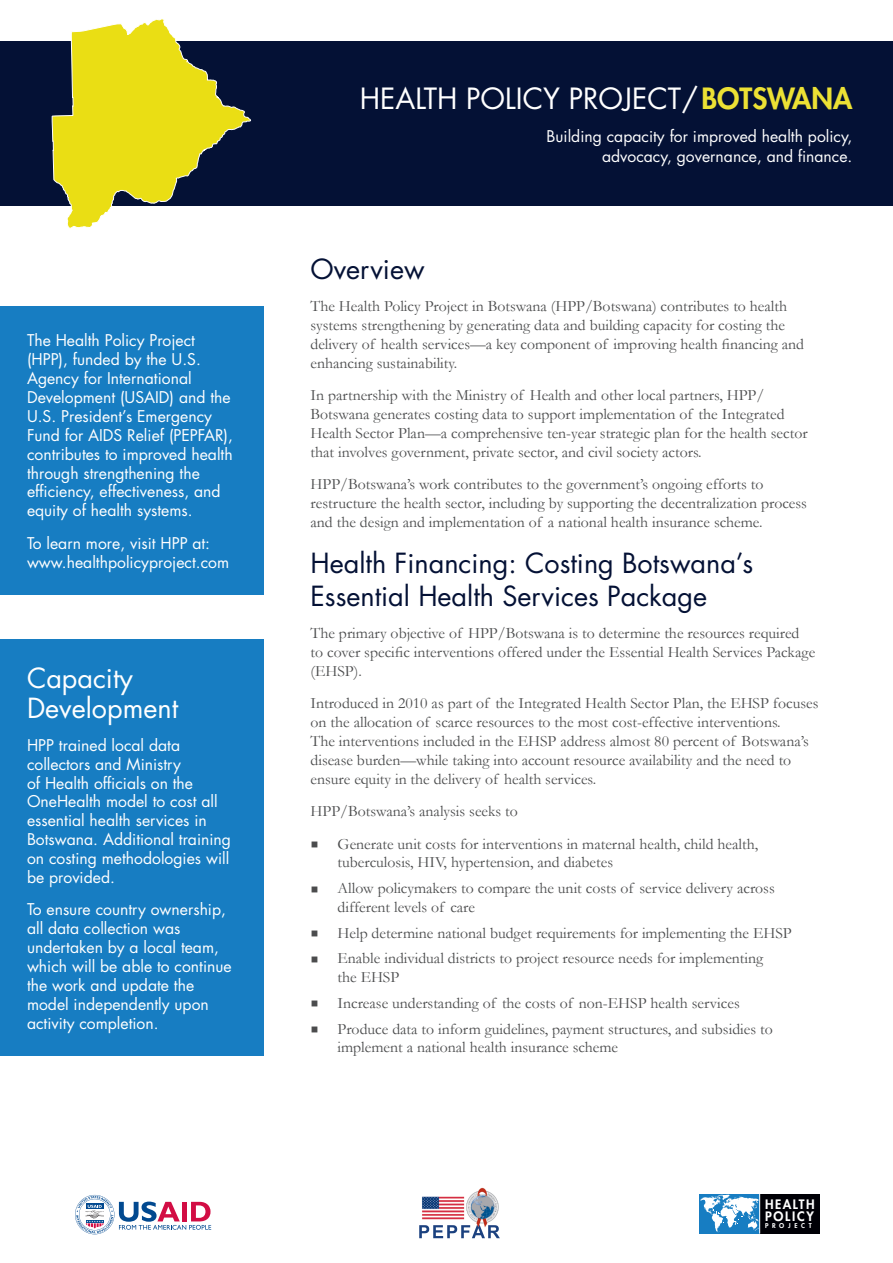
<style>
.page{position:relative;width:893px;height:1263px;background:#fff}
.page>*{position:absolute;margin:0;border:0;box-sizing:border-box;transform-origin:0 0}
.t1{font:28.5px "Futura Std";color:#fff}
.Heading_1{font:27px/32.4px "Futura Std";color:#041135}
.Call-Out_Box_Heading{font:27px/30px "Futura Std";color:#fff}
.Body{font:15.75px/18.9px "Garamond";color:#4b4c4d}
.Callout_Text{font:15.75px/18.9px "Futura Std";color:#fff}
.t2{font:800 12.75px/11.9px "Futura Std";letter-spacing:.125em;color:#fff}
.t3{font:800 6.45px "Futura Std";letter-spacing:.565em;color:#fff}
.s1{font-weight:800;color:#ece134}
</style>
<div class="page">
<svg style="left:75px;top:1195px;width:136px;height:39px"></svg>
<div style="left:760px;top:1194px;width:60px;height:39px;background:#000006"></div>
<div style="left:700px;top:1194px;width:60px;height:39px;background:#177dc2"></div>
<svg style="left:700px;top:1195px;width:59px;height:37px"></svg>
<hr style="left:759px;top:1194px;width:1px;height:39px;background:#fff">
<div style="left:0;top:306px;width:263px;height:289px;background:#177dc2"></div>
<div style="left:0;top:42px;width:893px;height:164px;background:#041135"></div>
<svg style="left:51px;top:19px;width:201px;height:210px"></svg>
<div style="left:0;top:639px;width:263px;height:417px;background:#177dc2"></div>
<img style="left:419px;top:1187px;width:81px;height:52px">
<img style="left:419px;top:1225px;width:81px;height:13px">
<p class="Callout_Text" style="left:27px;top:331px;width:207px">The Health Policy Project (HPP), funded by the U.S.<br>Agency for International<br>Development (USAID) and the<br>U.S. President’s Emergency<br>Fund for AIDS Relief (PEPFAR), contributes to improved health through strengthening the efficiency, effectiveness, and equity of health systems.</p>
<p class="Callout_Text" style="left:27px;top:534px;width:204px">To learn more, visit HPP at: www.healthpolicyproject.com</p>
<p class="Call-Out_Box_Heading" style="left:27px;top:664px;width:153px">Capacity<br>Development</p>
<p class="Callout_Text" style="left:27px;top:736px;width:206px">HPP trained local data collectors and Ministry<br>of Health officials on the<br>OneHealth model to cost all essential health services in<br>Botswana. Additional training on costing methodologies will be provided.</p>
<p class="Callout_Text" style="left:27px;top:900px;width:206px">To ensure country ownership, all data collection was undertaken by a local team, which will be able to continue the work and update the model independently upon activity completion.</p>
<p class="t1" style="left:360px;top:80px;width:494px">HEALTH POLICY PROJECT/<span class="s1">BOTSWANA</span></p>
<p class="Callout_Text" style="left:547px;top:127px;width:307px;line-height:19.5px;text-align:right">Building capacity for improved health policy, advocacy, governance, and finance.</p>
<p class="Heading_1" style="left:310px;top:253px;width:116px">Overview</p>
<p class="Body" style="left:310px;top:296px;width:495px">The Health Policy Project in Botswana (HPP/Botswana) contributes to health systems strengthening by generating data and building capacity for costing the delivery of health services—a key component of improving health financing and enhancing sustainability.</p>
<p class="Body" style="left:310px;top:385px;width:499px">In partnership with the Ministry of Health and other local partners, HPP/ Botswana generates costing data to support implementation of the Integrated Health Sector Plan—a comprehensive ten-year strategic plan for the health sector that involves government, private sector, and civil society actors.</p>
<p class="Body" style="left:310px;top:475px;width:498px">HPP/Botswana’s work contributes to the government’s ongoing efforts to restructure the health sector, including by supporting the decentralization process and the design and implementation of a national health insurance scheme.</p>
<p class="Heading_1" style="left:310px;top:547px;width:444px">Health Financing: Costing Botswana’s<br>Essential Health Services Package</p>
<p class="Body" style="left:310px;top:623px;width:506px">The primary objective of HPP/Botswana is to determine the resources required to cover specific interventions offered under the Essential Health Services Package (EHSP).</p>
<p class="Body" style="left:310px;top:693px;width:509px">Introduced in 2010 as part of the Integrated Health Sector Plan, the EHSP focuses on the allocation of scarce resources to the most cost-effective interventions.<br>The interventions included in the EHSP address almost 80 percent of Botswana’s disease burden—while taking into account resource availability and the need to ensure equity in the delivery of health services.</p>
<p class="Body" style="left:310px;top:801px;width:209px">HPP/Botswana’s analysis seeks to</p>
<p class="Body" style="left:338px;top:834px;width:422px">Generate unit costs for interventions in maternal health, child health, tuberculosis, HIV, hypertension, and diabetes</p>
<p class="Body" style="left:338px;top:878px;width:439px">Allow policymakers to compare the unit costs of service delivery across different levels of care</p>
<p class="Body" style="left:338px;top:923px;width:456px">Help determine national budget requirements for implementing the EHSP</p>
<p class="Body" style="left:338px;top:948px;width:427px">Enable individual districts to project resource needs for implementing the EHSP</p>
<p class="Body" style="left:338px;top:993px;width:404px">Increase understanding of the costs of non-EHSP health services</p>
<p class="Body" style="left:338px;top:1019px;width:437px">Produce data to inform guidelines, payment structures, and subsidies to implement a national health insurance scheme</p>
<p class="t2" style="left:765px;top:1198px;width:51px">HEALTH<br>POLICY</p>
<p class="t3" style="left:765px;top:1222px;width:48px">PROJECT</p>
</div>
